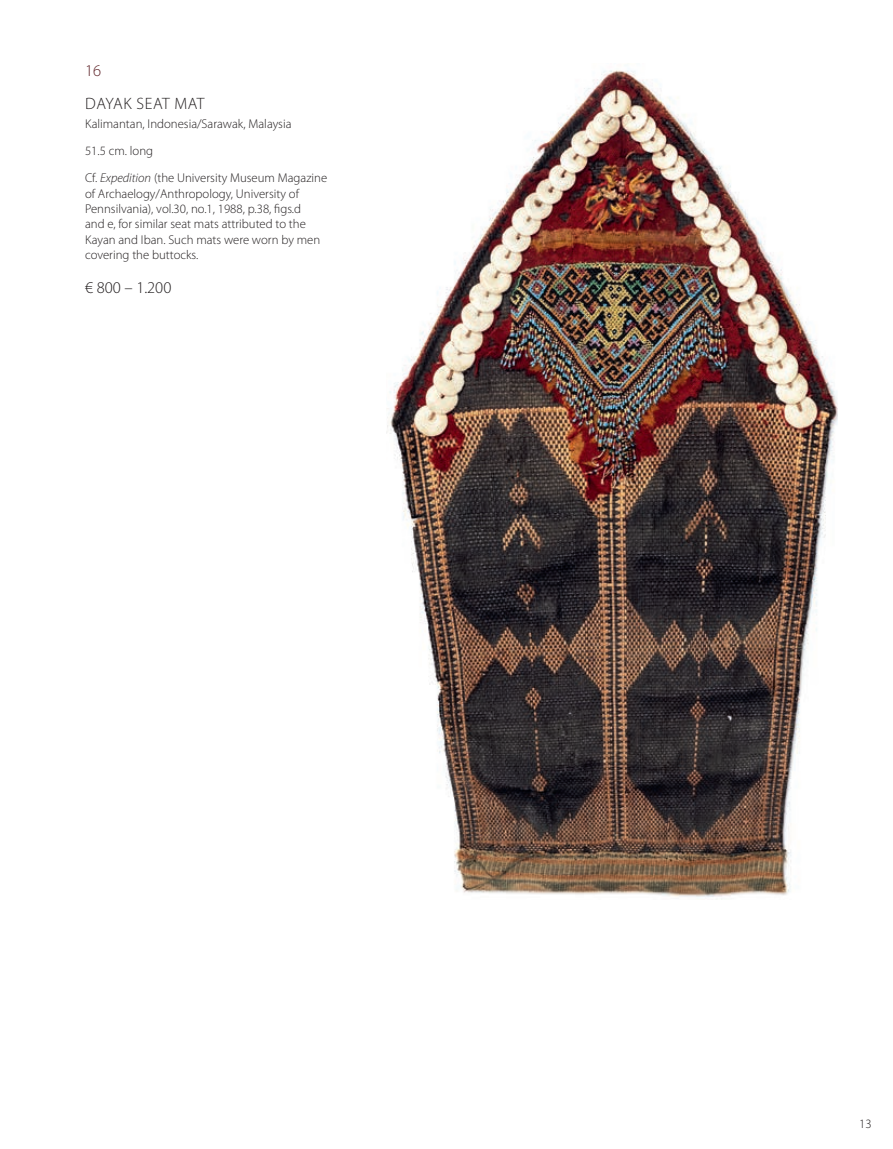
<style>
.page{position:relative;width:893px;height:1149px;background:#fff}
.page>*{position:absolute;margin:0;border:0;box-sizing:border-box;transform-origin:0 0}
.t1{font:300 16.5px "Myriad Pro";letter-spacing:.025em;color:#231f20}
.t2{font:300 16.5px "Myriad Pro";color:#231f20}
.t3{font:300 16.5px "Myriad Pro";color:#60262b}
.t4{font:300 12.75px/15.3px "Myriad Pro";color:#231f20}
.s1{font-style:italic}
</style>
<div class="page">
<img style="left:387px;top:70px;width:451px;height:829px">
<p class="t3" style="left:85px;top:62px;width:18px">16</p>
<p class="t1" style="left:85px;top:94px;width:121px">DAYAK SEAT MAT</p>
<p class="t4" style="left:85px;top:111px;width:244px;line-height:27px">Kalimantan, Indonesia/Sarawak, Malaysia<br>51.5 cm. long<br>Cf. <span class="s1">Expedition</span> (the University Museum Magazine</p>
<p class="t4" style="left:85px;top:186px;width:237px">of Archaelogy/Anthropology, University of Pennsilvania), vol.30, no.1, 1988, p.38, figs.d and e, for similar seat mats attributed to the Kayan and Iban. Such mats were worn by men covering the buttocks.</p>
<p class="t2" style="left:85px;top:278px;width:88px">€ 800 – 1.200</p>
<p class="t4" style="left:859px;top:1115px;width:14px">13</p>
</div>
